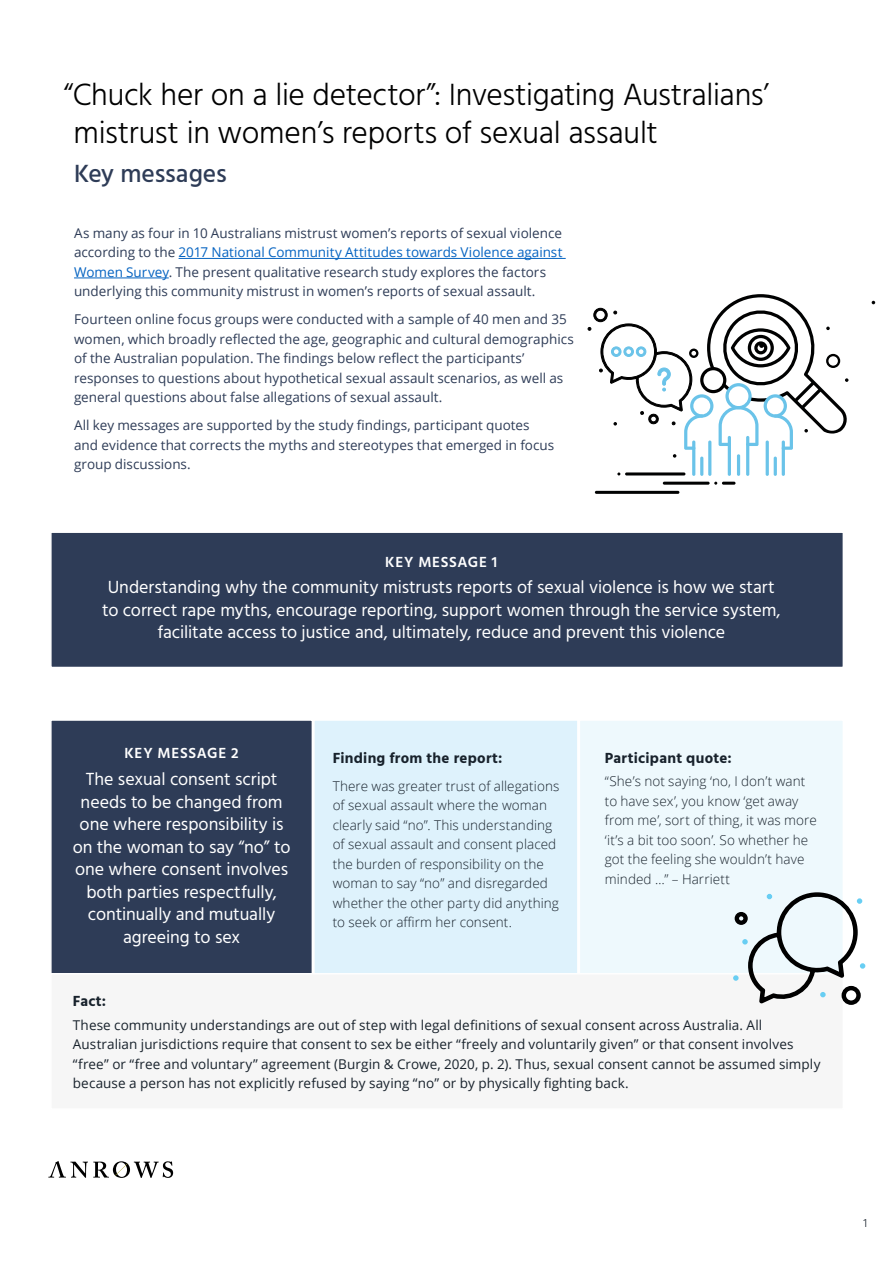
<style>
.page{position:relative;width:893px;height:1263px;background:#fff}
.page>*{position:absolute;margin:0;border:0;box-sizing:border-box;transform-origin:0 0}
.t1{font:300 31.5px/37.8px "Hind";letter-spacing:-.01em;color:#000101}
.t2{font:500 25.5px "Hind";letter-spacing:-.005em;color:#2e3c57}
.t3{font:18px/22.5px "Hind";letter-spacing:-.005em;color:#fff;text-align:center}
.body{font:700 15px "Hind";letter-spacing:.02em;color:#18222c}
.H3_Key_Message{font:600 15px "Hind";letter-spacing:.045em;color:#fff}
.Intro_para{font:13.5px/19.5px "Open Sans";color:#2e3c57}
.body-2{font:300 13.5px/19.5px "Open Sans";letter-spacing:.005em;color:#18222c}
.Fact{font:13.5px/19.5px "Open Sans";letter-spacing:.005em;color:#18222c}
.t4{font:300 12px "Hind";color:#18222c}
.s1{color:#0563c1}
</style>
<div class="page">
<hr style="left:179px;top:258px;width:387px;height:1px;background:#0563c1">
<hr style="left:74px;top:278px;width:95px;height:1px;background:#0563c1">
<div style="left:50px;top:531px;width:794px;height:137px;background:#2e3c57;border:2px solid #fff"></div>
<svg style="left:48px;top:1161px;width:125px;height:17px"></svg>
<hr style="left:728px;top:436px;width:3px;height:40px;background:#6ac3e9;border-radius:2px">
<hr style="left:746px;top:436px;width:3px;height:40px;background:#6ac3e9;border-radius:2px">
<hr style="left:737px;top:454px;width:3px;height:22px;background:#6ac3e9;border-radius:2px">
<hr style="left:692px;top:440px;width:3px;height:36px;background:#6ac3e9;border-radius:2px">
<hr style="left:708px;top:440px;width:3px;height:36px;background:#6ac3e9;border-radius:2px">
<hr style="left:700px;top:457px;width:3px;height:19px;background:#6ac3e9;border-radius:2px">
<hr style="left:766px;top:440px;width:3px;height:36px;background:#6ac3e9;border-radius:2px">
<hr style="left:782px;top:440px;width:3px;height:36px;background:#6ac3e9;border-radius:2px">
<hr style="left:774px;top:457px;width:3px;height:19px;background:#6ac3e9;border-radius:2px">
<hr style="left:595px;top:491px;width:84px;height:3px;background:#000101;border-radius:2px">
<hr style="left:625px;top:472px;width:60px;height:3px;background:#000101;border-radius:2px">
<hr style="left:663px;top:482px;width:47px;height:3px;background:#000101;border-radius:2px">
<svg style="left:714px;top:482px;width:21px;height:3px"></svg>
<svg style="left:588px;top:294px;width:261px;height:164px"></svg>
<div style="left:50px;top:719px;width:263px;height:255px;background:#2e3c57;border:2px solid #fff"></div>
<div style="left:313px;top:719px;width:266px;height:255px;background:#def2fc;border:2px solid #fff"></div>
<div style="left:579px;top:719px;width:265px;height:255px;background:#eef9fd;border:2px solid #fff"></div>
<div style="left:50px;top:973px;width:794px;height:137px;background:#f6f6f6"></div>
<svg style="left:733px;top:891px;width:132px;height:115px"></svg>
<h1 class="t1" style="left:74px;top:78px;width:697px;text-indent:-10px">“Chuck her on a lie detector”: Investigating Australians’ mistrust in women’s reports of sexual assault</h1>
<h1 class="t2" style="left:74px;top:156px;width:154px">Key messages</h1>
<p class="Intro_para" style="left:74px;top:223px;width:490px">As many as four in 10 Australians mistrust women’s reports of sexual violence according to the <span class="s1">2017 National Community Attitudes towards Violence against Women Survey</span>. The present qualitative research study explores the factors underlying this community mistrust in women’s reports of sexual assault.</p>
<p class="Intro_para" style="left:74px;top:309px;width:501px">Fourteen online focus groups were conducted with a sample of 40 men and 35 women, which broadly reflected the age, geographic and cultural demographics of the Australian population. The findings below reflect the participants’ responses to questions about hypothetical sexual assault scenarios, as well as general questions about false allegations of sexual assault.</p>
<p class="Intro_para" style="left:74px;top:415px;width:482px">All key messages are supported by the study findings, participant quotes and evidence that corrects the myths and stereotypes that emerged in focus group discussions.</p>
<p class="H3_Key_Message" style="left:385px;top:551px;width:114px">KEY MESSAGE 1</p>
<h2 class="t3" style="left:102px;top:577px;width:680px">Understanding why the community mistrusts reports of sexual violence is how we start to correct rape myths, encourage reporting, support women through the service system, facilitate access to justice and, ultimately, reduce and prevent this violence</h2>
<p class="H3_Key_Message" style="left:125px;top:743px;width:116px">KEY MESSAGE 2</p>
<h2 class="t3" style="left:73px;top:769px;width:219px">The sexual consent script needs to be changed from one where responsibility is on the woman to say “no” to one where consent involves both parties respectfully, continually and mutually agreeing to sex</h2>
<p class="body" style="left:333px;top:749px;width:171px">Finding from the report:</p>
<p class="body-2" style="left:333px;top:776px;width:228px">There was greater trust of allegations of sexual assault where the woman clearly said “no”. This understanding of sexual assault and consent placed the burden of responsibility on the woman to say “no” and disregarded whether the other party did anything to seek or affirm her consent.</p>
<h3 class="body" style="left:605px;top:749px;width:128px">Participant quote:</h3>
<p class="body-2" style="left:605px;top:771px;width:213px">“She’s not saying ‘no, I don’t want to have sex’, you know ‘get away from me’, sort of thing, it was more ‘it’s a bit too soon’. So whether he got the feeling she wouldn’t have minded …” – Harriett</p>
<h3 class="body" style="left:73px;top:992px;width:35px">Fact:</h3>
<p class="Fact" style="left:73px;top:1015px;width:749px">These community understandings are out of step with legal definitions of sexual consent across Australia. All Australian jurisdictions require that consent to sex be either “freely and voluntarily given” or that consent involves “free” or “free and voluntary” agreement (Burgin &amp; Crowe, 2020, p. 2). Thus, sexual consent cannot be assumed simply because a person has not explicitly refused by saying “no” or by physically fighting back.</p>
<h3 class="t4" style="left:863px;top:1215px;width:5px">1</h3>
</div>
